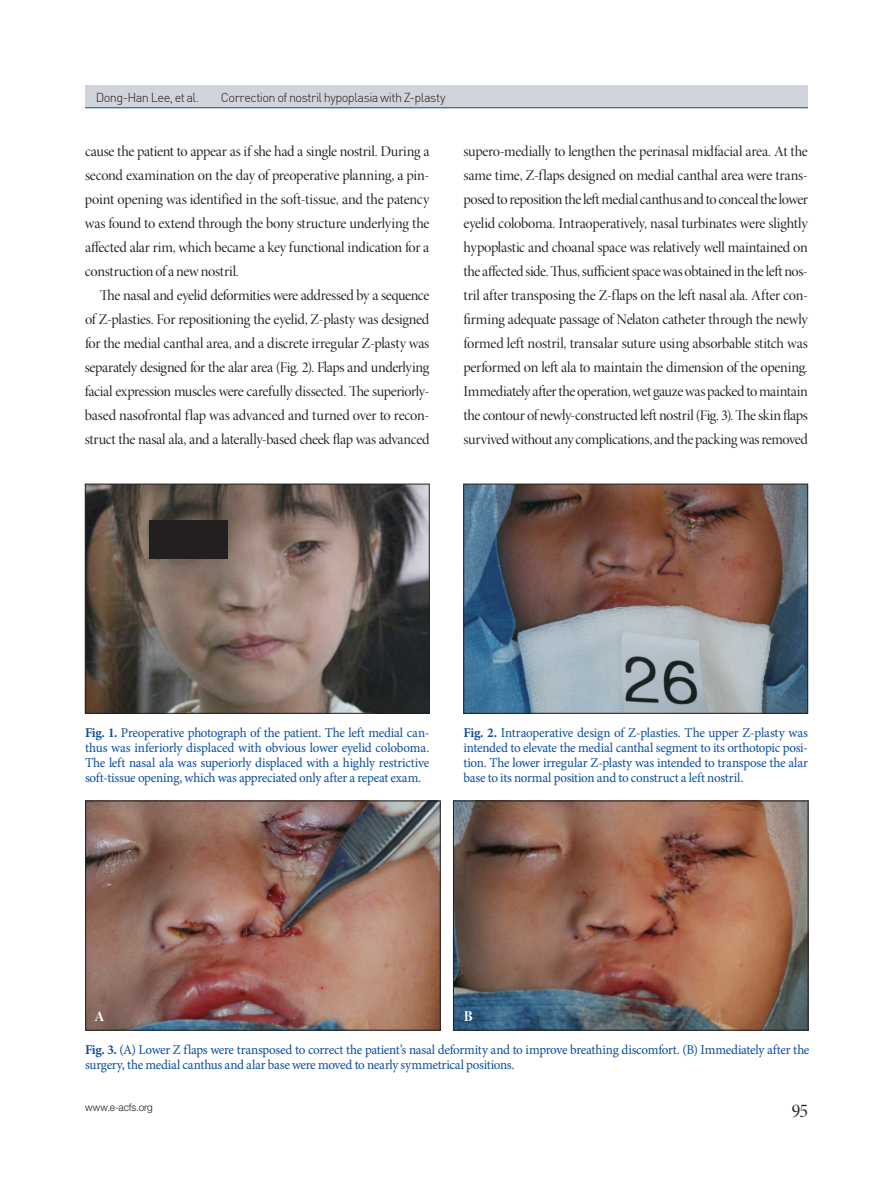
<style>
.page{position:relative;width:893px;height:1191px;background:#fff}
.page>*{position:absolute;margin:0;border:0;box-sizing:border-box;transform-origin:0 0}
.t1{font:19.5px "Minion Pro Disp";color:#231f20;scale:.96 1}
.t2{font:15px/24px "Minion Pro Disp";letter-spacing:-.025em;color:#231f20;text-align:justify}
.t3{font:15px "Minion Pro Bold Disp";color:#fff}
.t4{font:13.5px/15px "Minion Pro";letter-spacing:-.02em;color:#0d4da1;text-align:justify}
.t5{font:300 12.75px "DIN";letter-spacing:-.045em;color:#231f20}
.t6{font:300 10.5px "Helvetica Neue";letter-spacing:-.005em;color:#231f20;scale:.96 1}
.s1{font-weight:700}
</style>
<div class="page">
<div style="left:85px;top:85px;width:723px;height:22px;background:#d2d4dc"></div>
<hr style="left:85px;top:107px;width:723px;height:1px;background:#0d4da1">
<img style="left:87px;top:802px;width:351px;height:226px">
<div style="left:85px;top:800px;width:355px;height:230px;border:1px solid #231f20"></div>
<img style="left:455px;top:802px;width:351px;height:226px">
<div style="left:453px;top:800px;width:355px;height:230px;border:1px solid #231f20"></div>
<img style="left:87px;top:486px;width:340px;height:225px">
<div style="left:85px;top:484px;width:344px;height:229px;border:1px solid #231f20"></div>
<img style="left:465px;top:486px;width:341px;height:225px">
<div style="left:463px;top:484px;width:345px;height:229px;border:1px solid #231f20"></div>
<div style="left:149px;top:520px;width:78px;height:38px;background:#231f20"></div>
<p class="t5" style="left:96px;top:90px;width:105px">Dong-Han Lee, et al.</p>
<p class="t5" style="left:221px;top:90px;width:226px">Correction of nostril hypoplasia with Z-plasty</p>
<p class="t2" style="left:85px;top:140px;width:346px">cause the patient to appear as if she had a single nostril. During a second examination on the day of preoperative planning, a pin&shy;point opening was identified in the soft-tissue, and the patency was found to extend through the bony structure underlying the affected alar rim, which became a key functional indication for a construction of a newnostril.</p>
<p class="t2" style="left:85px;top:284px;width:346px;text-indent:15px">The nasal and eyelid deformities were addressed by a sequence of Z-plasties. For repositioning the eyelid, Z-plasty was designed for the medial canthal area, and a discrete irregular Z-plasty was separately designed for the alar area (Fig. 2). Flaps and underlying facial expression muscles were carefully dissected. The superiorly&shy;based nasofrontal flap was advanced and turned over to recon&shy;struct the nasal ala, and a laterally-based cheek flap was advanced</p>
<p class="t2" style="left:463px;top:140px;width:346px">supero-medially to lengthen the perinasal midfacial area. At the same time, Z-flaps designed on medial canthal area were trans&shy;posedtorepositiontheleftmedialcanthus andtoconcealthelower eyelid coloboma. Intraoperatively, nasal turbinates were slightly hypoplastic and choanal space was relatively well maintained on the affectedside.Thus,sufficientspacewas obtainedintheleftnos&shy;tril after transposing the Z-flaps on the left nasal ala. After con&shy;firming adequate passage of Nelaton catheter through the newly formed left nostril, transalar suture using absorbable stitch was performed on left ala to maintain the dimension of the opening.<br>Immediately aftertheoperation,wet gauzewaspackedtomaintain the contour of newly-constructed left nostril (Fig. 3). The skin flaps survivedwithout any complications, andthepackingwasremoved</p>
<p class="t4" style="left:85px;top:725px;width:346px"><span class="s1">Fig. 1.</span> Preoperative photograph of the patient. The left medial can&shy;thus was inferiorly displaced with obvious lower eyelid coloboma.<br>The left nasal ala was superiorly displaced with a highly restrictive soft-tissue opening, which was appreciated only after a repeat exam.</p>
<p class="t4" style="left:463px;top:725px;width:346px"><span class="s1">Fig. 2.</span> Intraoperative design of Z-plasties. The upper Z-plasty was intended to elevate the medial canthal segment to its orthotopic posi&shy;tion. The lower irregular Z-plasty was intended to transpose the alar base to its normal position and to construct a left nostril.</p>
<p class="t3" style="left:95px;top:1007px;width:11px">A</p>
<p class="t3" style="left:464px;top:1007px;width:11px">B</p>
<p class="t4" style="left:85px;top:1042px;width:726px"><span class="s1">Fig. 3.</span> (A) Lower Z flaps were transposed to correct the patient’s nasal deformity and to improve breathing discomfort. (B) Immediately after the surgery, the medial canthus and alar base were moved to nearly symmetrical positions.</p>
<p class="t6" style="left:85px;top:1100px;width:72px">www.e-acfs.org</p>
<h1 class="t1" style="left:792px;top:1099px;width:18px">95</h1>
</div>
